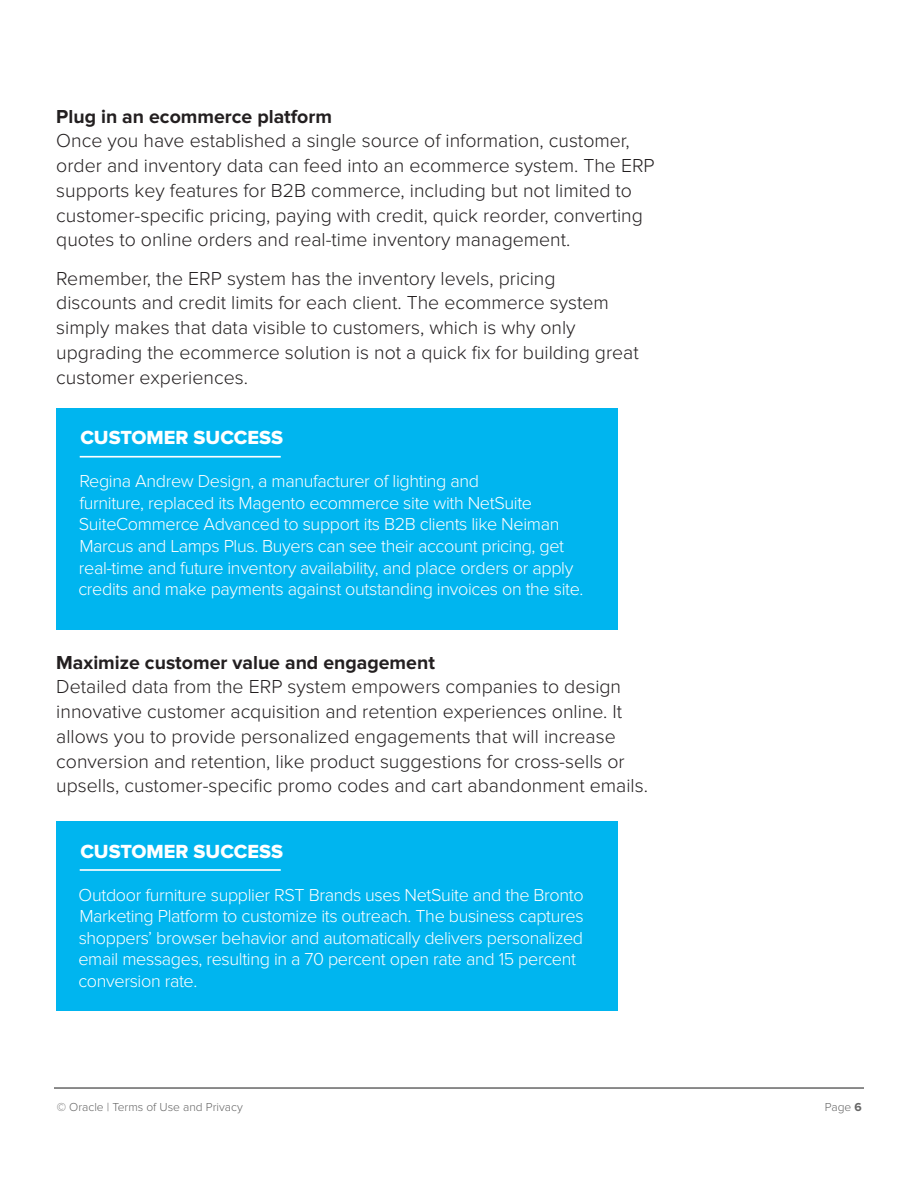
<style>
.page{position:relative;width:918px;height:1188px;background:#fff}
.page>*{position:absolute;margin:0;border:0;box-sizing:border-box;transform-origin:0 0}
.t1{font:19.65px "Proxima Nova Extrabld";color:#fff}
.Body{font:300 19.5px/24.8px "Proxima Nova";color:#231f20}
.t2{font:300 18px/21.6px "Proxima Nova";letter-spacing:-.02em;color:#fff}
.t3{font:300 12px "Proxima Nova";color:#666}
.s1{font-weight:700}
</style>
<div class="page">
<hr style="left:54px;top:1087px;width:810px;height:2px;background:#666">
<div style="left:56px;top:408px;width:562px;height:221px;background:#00b5ef"></div>
<hr style="left:80px;top:456px;width:201px;height:2px;background:#fff">
<div style="left:56px;top:821px;width:562px;height:190px;background:#00b5ef"></div>
<hr style="left:80px;top:869px;width:201px;height:2px;background:#fff">
<p class="Body" style="left:56px;top:104px;width:600px"><span class="s1">Plug in an ecommerce platform<br></span>Once you have established a single source of information, customer, order and inventory data can feed into an ecommerce system. The ERP supports key features for B2B commerce, including but not limited to customer-specific pricing, paying with credit, quick reorder, converting quotes to online orders and real-time inventory management.</p>
<p class="Body" style="left:56px;top:266px;width:584px">Remember, the ERP system has the inventory levels, pricing discounts and credit limits for each client. The ecommerce system simply makes that data visible to customers, which is why only upgrading the ecommerce solution is not a quick fix for building great customer experiences.</p>
<p class="t1" style="left:80px;top:427px;width:204px">CUSTOMER SUCCESS</p>
<p class="t2" style="left:78px;top:471px;width:506px">Regina Andrew Design, a manufacturer of lighting and<br>furniture, replaced its Magento ecommerce site with NetSuite SuiteCommerce Advanced to support its B2B clients like Neiman Marcus and Lamps Plus. Buyers can see their account pricing, get real-time and future inventory availability, and place orders or apply credits and make payments against outstanding invoices on the site.</p>
<p class="Body" style="left:56px;top:650px;width:593px"><span class="s1">Maximize customer value and engagement<br></span>Detailed data from the ERP system empowers companies to design innovative customer acquisition and retention experiences online. It allows you to provide personalized engagements that will increase conversion and retention, like product suggestions for cross-sells or upsells, customer-specific promo codes and cart abandonment emails.</p>
<p class="t1" style="left:80px;top:840px;width:204px">CUSTOMER SUCCESS</p>
<p class="t2" style="left:78px;top:884px;width:507px">Outdoor furniture supplier RST Brands uses NetSuite and the Bronto Marketing Platform to customize its outreach. The business captures shoppers’ browser behavior and automatically delivers personalized email messages, resulting in a 70 percent open rate and 15 percent conversion rate.</p>
<p class="t3" style="left:57px;top:1100px;width:188px">© Oracle | Terms of Use and Privacy</p>
<p class="t3" style="left:825px;top:1100px;width:38px">Page <span class="s1">6</span></p>
</div>
